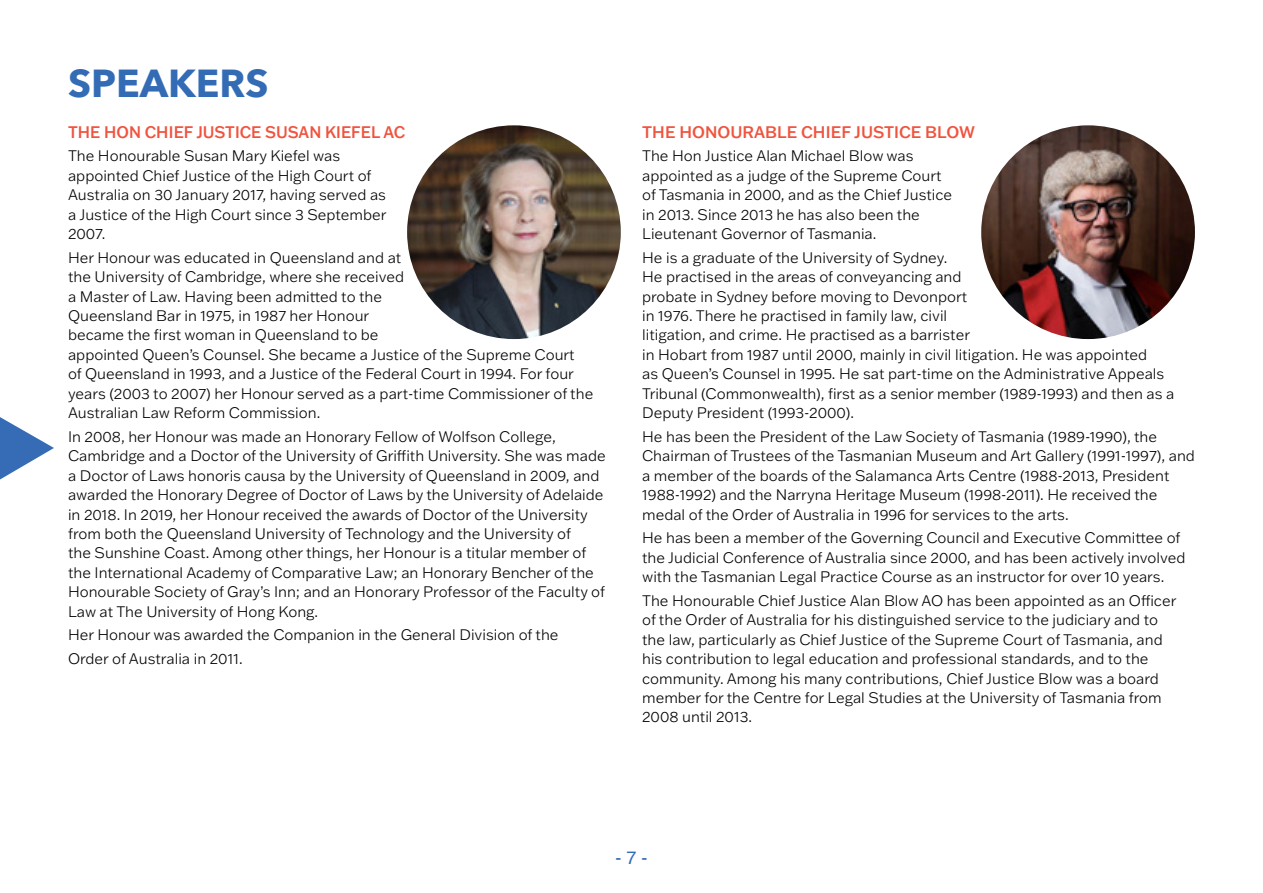
<style>
.page{position:relative;width:1263px;height:893px;background:#fff}
.page>*{position:absolute;margin:0;border:0;box-sizing:border-box;transform-origin:0 0}
.t1{font:700 39px "Avenir Next";color:#336cb5}
.t2{font:18px "Helvetica";color:#336cb5}
.t3{font:500 16.5px "Franklin Gothic ATF";color:#f0533e;scale:.95 1}
.t4{font:500 16.5px "Franklin Gothic ATF";color:#f0533e}
.t5{font:300 15px/19.5px "Franklin Gothic ATF";color:#000}
</style>
<div class="page">
<svg style="left:0;top:417px;width:54px;height:62px"></svg>
<img style="left:407px;top:125px;width:214px;height:214px;border-radius:107px">
<img style="left:981px;top:125px;width:214px;height:214px;border-radius:107px">
<h1 class="t1" style="left:68px;top:49px;width:202px">SPEAKERS</h1>
<p class="t3" style="left:68px;top:121px;width:356px">THE HON CHIEF JUSTICE SUSAN KIEFEL AC</p>
<p class="t5" style="left:68px;top:146px;width:320px">The Honourable Susan Mary Kiefel was appointed Chief Justice of the High Court of Australia on 30 January 2017, having served as a Justice of the High Court since 3 September 2007.</p>
<p class="t5" style="left:68px;top:247px;width:527px">Her Honour was educated in Queensland and at<br>the University of Cambridge, where she received<br>a Master of Law. Having been admitted to the<br>Queensland Bar in 1975, in 1987 her Honour<br>became the first woman in Queensland to be<br>appointed Queen’s Counsel. She became a Justice of the Supreme Court<br>of Queensland in 1993, and a Justice of the Federal Court in 1994. For four years (2003 to 2007) her Honour served as a part-time Commissioner of the Australian Law Reform Commission.</p>
<p class="t5" style="left:68px;top:426px;width:539px">In 2008, her Honour was made an Honorary Fellow of Wolfson College, Cambridge and a Doctor of the University of Griffith University. She was made a Doctor of Laws honoris causa by the University of Queensland in 2009, and awarded the Honorary Degree of Doctor of Laws by the University of Adelaide in 2018. In 2019, her Honour received the awards of Doctor of the University from both the Queensland University of Technology and the University of<br>the Sunshine Coast. Among other things, her Honour is a titular member of the International Academy of Comparative Law; an Honorary Bencher of the Honourable Society of Gray’s Inn; and an Honorary Professor of the Faculty of Law at The University of Hong Kong.</p>
<p class="t5" style="left:68px;top:623px;width:492px;line-height:23.7px">Her Honour was awarded the Companion in the General Division of the<br>Order of Australia in 2011.</p>
<p class="t4" style="left:642px;top:121px;width:334px">THE HONOURABLE CHIEF JUSTICE BLOW</p>
<p class="t5" style="left:642px;top:146px;width:312px">The Hon Justice Alan Michael Blow was appointed as a judge of the Supreme Court of Tasmania in 2000, and as the Chief Justice in 2013. Since 2013 he has also been the Lieutenant Governor of Tasmania.</p>
<p class="t5" style="left:642px;top:247px;width:534px">He is a graduate of the University of Sydney.<br>He practised in the areas of conveyancing and<br>probate in Sydney before moving to Devonport<br>in 1976. There he practised in family law, civil<br>litigation, and crime. He practised as a barrister<br>in Hobart from 1987 until 2000, mainly in civil litigation. He was appointed<br>as Queen’s Counsel in 1995. He sat part-time on the Administrative Appeals Tribunal (Commonwealth), first as a senior member (1989-1993) and then as a Deputy President (1993-2000).</p>
<p class="t5" style="left:642px;top:426px;width:554px">He has been the President of the Law Society of Tasmania (1989-1990), the Chairman of Trustees of the Tasmanian Museum and Art Gallery (1991-1997), and a member of the boards of the Salamanca Arts Centre (1988-2013, President 1988-1992) and the Narryna Heritage Museum (1998-2011). He received the medal of the Order of Australia in 1996 for services to the arts.</p>
<p class="t5" style="left:642px;top:528px;width:545px">He has been a member of the Governing Council and Executive Committee of the Judicial Conference of Australia since 2000, and has been actively involved with the Tasmanian Legal Practice Course as an instructor for over 10 years.</p>
<p class="t5" style="left:642px;top:590px;width:536px">The Honourable Chief Justice Alan Blow AO has been appointed as an Officer of the Order of Australia for his distinguished service to the judiciary and to the law, particularly as Chief Justice of the Supreme Court of Tasmania, and his contribution to legal education and professional standards, and to the community. Among his many contributions, Chief Justice Blow was a board member for the Centre for Legal Studies at the University of Tasmania from 2008 until 2013.</p>
<p class="t2" style="left:615px;top:844px;width:34px">- 7 -</p>
</div>
